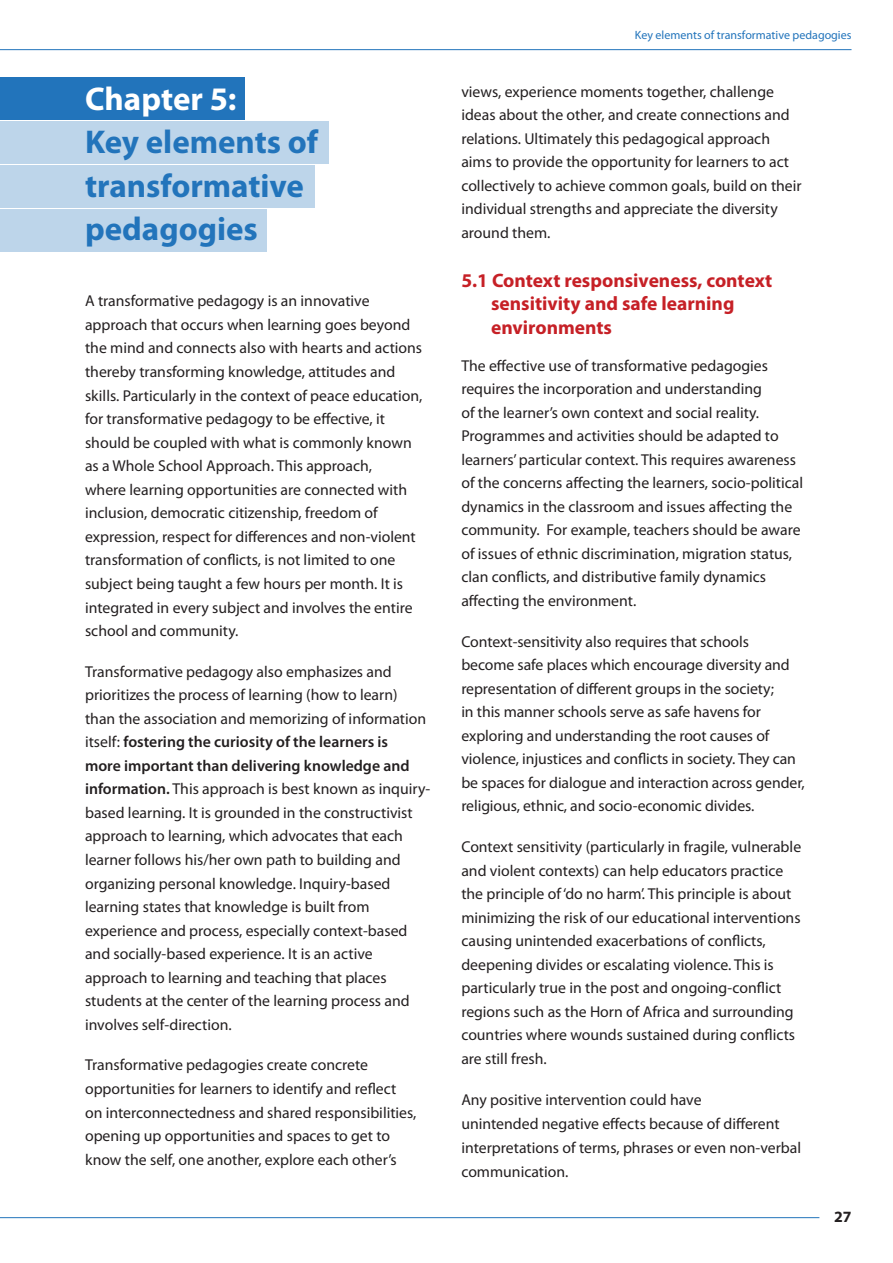
<style>
.page{position:relative;width:893px;height:1263px;background:#fff}
.page>*{position:absolute;margin:0;border:0;box-sizing:border-box;transform-origin:0 0}
.t1{font:700 33px/43.5px "Myriad Pro";color:#2274bb}
.t2{font:700 33px "Myriad Pro";color:#fff}
.t3{font:700 19.5px/23.5px "Myriad Pro";color:#c62026}
.t4{font:15.75px/23.5px "Myriad Pro";color:#231f20}
.t5{font:700 15.75px "Myriad Pro";color:#231f20}
.t6{font:12px "Myriad Pro";color:#2274bb}
.s1{font-weight:600}
</style>
<div class="page">
<hr style="left:0;top:1217px;width:819px;height:1px;background:#2274bb">
<hr style="left:0;top:49px;width:851px;height:1px;background:#2274bb">
<div style="left:0;top:78px;width:244px;height:42px;background:#2274bb"></div>
<div style="left:0;top:122px;width:329px;height:42px;background:#bdd5ea"></div>
<div style="left:0;top:166px;width:315px;height:42px;background:#bdd5ea"></div>
<div style="left:0;top:210px;width:266px;height:42px;background:#bdd5ea"></div>
<h1 class="t2" style="left:85px;top:77px;width:153px">Chapter 5:</h1>
<h1 class="t1" style="left:85px;top:119px;width:235px">Key elements of transformative pedagogies</h1>
<p class="t4" style="left:85px;top:289px;width:339px">A transformative pedagogy is an innovative approach that occurs when learning goes beyond the mind and connects also with hearts and actions thereby transforming knowledge, attitudes and skills. Particularly in the context of peace education, for transformative pedagogy to be effective, it should be coupled with what is commonly known as a Whole School Approach. This approach,<br>where learning opportunities are connected with inclusion, democratic citizenship, freedom of expression, respect for differences and non-violent transformation of conflicts, is not limited to one subject being taught a few hours per month. It is integrated in every subject and involves the entire school and community.</p>
<p class="t4" style="left:85px;top:659px;width:347px">Transformative pedagogy also emphasizes and prioritizes the process of learning (how to learn) than the association and memorizing of information itself: <span class="s1">fostering the curiosity of the learners is<br>more important than delivering knowledge and information.</span> This approach is best known as inquiry&shy;based learning. It is grounded in the constructivist approach to learning, which advocates that each learner follows his/her own path to building and organizing personal knowledge. Inquiry-based learning states that knowledge is built from experience and process, especially context-based and socially-based experience. It is an active approach to learning and teaching that places students at the center of the learning process and involves self-direction.</p>
<p class="t4" style="left:85px;top:1053px;width:333px">Transformative pedagogies create concrete opportunities for learners to identify and reflect on interconnectedness and shared responsibilities, opening up opportunities and spaces to get to know the self, one another, explore each other’s</p>
<p class="t6" style="left:635px;top:27px;width:218px">Key elements of transformative pedagogies</p>
<p class="t4" style="left:461px;top:79px;width:342px">views, experience moments together, challenge ideas about the other, and create connections and relations. Ultimately this pedagogical approach aims to provide the opportunity for learners to act collectively to achieve common goals, build on their individual strengths and appreciate the diversity around them.</p>
<p class="t3" style="left:491px;top:268px;width:283px;text-indent:-30px">5.1 Context responsiveness, context sensitivity and safe learning environments</p>
<p class="t4" style="left:461px;top:353px;width:343px">The effective use of transformative pedagogies requires the incorporation and understanding<br>of the learner’s own context and social reality.<br>Programmes and activities should be adapted to learners’ particular context. This requires awareness of the concerns affecting the learners, socio-political dynamics in the classroom and issues affecting the community. For example, teachers should be aware of issues of ethnic discrimination, migration status, clan conflicts, and distributive family dynamics affecting the environment.</p>
<p class="t4" style="left:461px;top:629px;width:345px">Context-sensitivity also requires that schools become safe places which encourage diversity and representation of different groups in the society;<br>in this manner schools serve as safe havens for exploring and understanding the root causes of violence, injustices and conflicts in society. They can be spaces for dialogue and interaction across gender, religious, ethnic, and socio-economic divides.</p>
<p class="t4" style="left:461px;top:835px;width:341px">Context sensitivity (particularly in fragile, vulnerable and violent contexts) can help educators practice the principle of ‘do no harm’. This principle is about minimizing the risk of our educational interventions causing unintended exacerbations of conflicts, deepening divides or escalating violence. This is particularly true in the post and ongoing-conflict regions such as the Horn of Africa and surrounding countries where wounds sustained during conflicts are still fresh.</p>
<p class="t4" style="left:461px;top:1087px;width:341px;line-height:24px">Any positive intervention could have<br>unintended negative effects because of different interpretations of terms, phrases or even non-verbal communication.</p>
<p class="t5" style="left:834px;top:1207px;width:19px">27</p>
</div>
